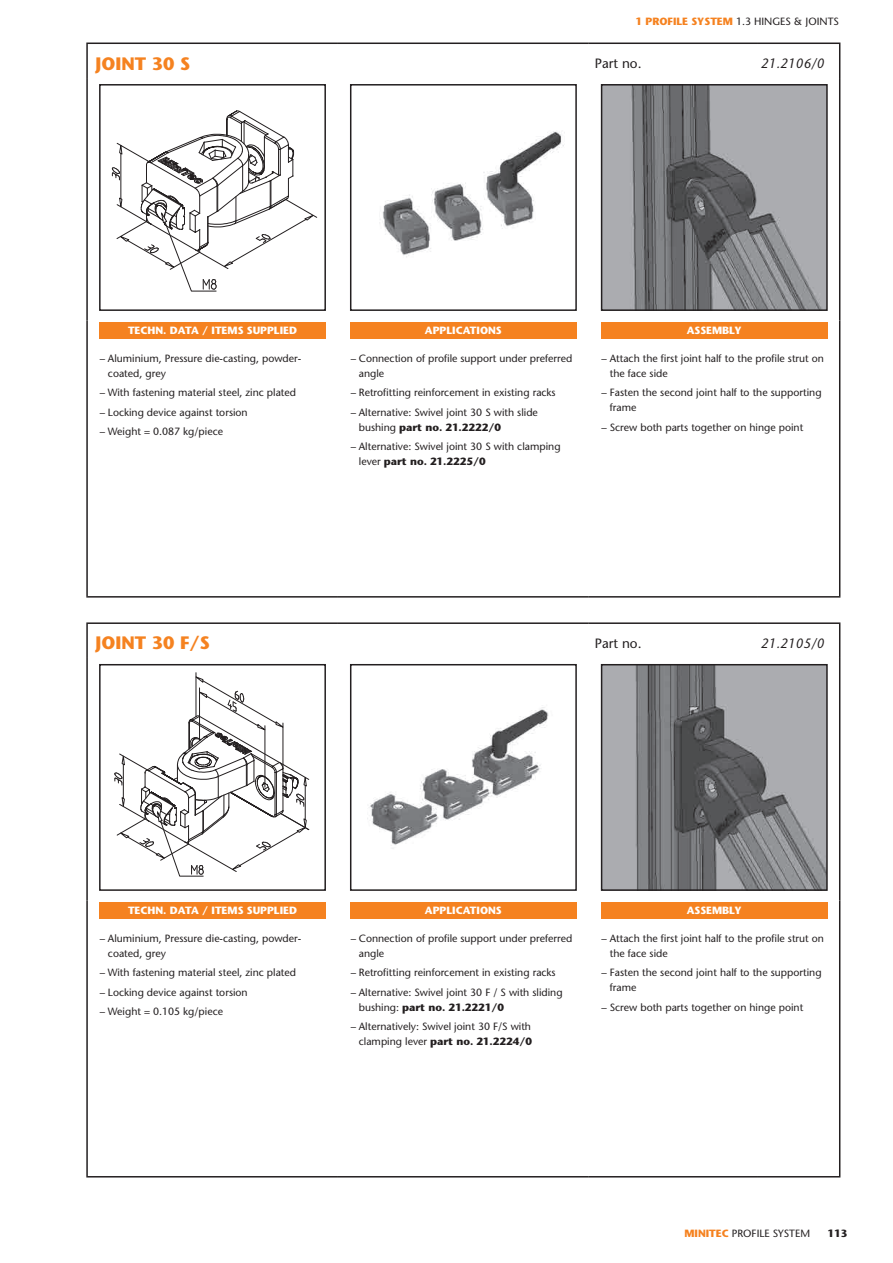
<style>
.page{position:relative;width:893px;height:1263px;background:#fff}
.page>*{position:absolute;margin:0;border:0;box-sizing:border-box;transform-origin:0 0}
.t1{font:700 18px "Stone Sans";color:#f58220}
.t2{font:italic 13.5px "Stone Sans";color:#231f20}
.t3{font:13.5px "Stone Sans";color:#231f20}
.t4{font:10.5px/15px "Stone Sans";color:#231f20}
.t5{font:700 10.5px "Stone Sans";color:#fff}
.t6{font:700 10.5px "Stone Sans";color:#231f20}
.s1{font-weight:700;color:#f58220}
.s2{font-weight:700}
.s3{font-weight:400}
</style>
<div class="page">
<hr style="left:86px;top:43px;width:252px;height:1px;background:#231f20">
<hr style="left:86px;top:44px;width:2px;height:34px;background:#231f20">
<hr style="left:338px;top:43px;width:251px;height:1px;background:#231f20">
<hr style="left:86px;top:78px;width:2px;height:242px;background:#231f20">
<hr style="left:839px;top:78px;width:1px;height:242px;background:#231f20">
<hr style="left:86px;top:320px;width:2px;height:276px;background:#231f20">
<hr style="left:839px;top:320px;width:1px;height:276px;background:#231f20">
<hr style="left:86px;top:596px;width:252px;height:2px;background:#231f20">
<hr style="left:338px;top:596px;width:251px;height:2px;background:#231f20">
<hr style="left:589px;top:596px;width:169px;height:2px;background:#231f20">
<hr style="left:758px;top:596px;width:82px;height:2px;background:#231f20">
<hr style="left:589px;top:43px;width:169px;height:1px;background:#231f20">
<hr style="left:758px;top:43px;width:82px;height:1px;background:#231f20">
<hr style="left:839px;top:44px;width:1px;height:34px;background:#231f20">
<svg style="left:111px;top:110px;width:206px;height:182px"></svg>
<div style="left:99px;top:84px;width:227px;height:227px;border:2px solid #231f20"></div>
<img style="left:379px;top:131px;width:186px;height:126px">
<div style="left:350px;top:84px;width:227px;height:227px;border:2px solid #231f20"></div>
<img style="left:604px;top:87px;width:221px;height:221px">
<div style="left:601px;top:84px;width:227px;height:227px;border:2px solid #231f20"></div>
<div style="left:99px;top:322px;width:227px;height:17px;background:#f58220"></div>
<div style="left:350px;top:322px;width:226px;height:17px;background:#f58220"></div>
<div style="left:601px;top:322px;width:226px;height:17px;background:#f58220"></div>
<hr style="left:86px;top:622px;width:252px;height:2px;background:#231f20">
<hr style="left:86px;top:624px;width:2px;height:34px;background:#231f20">
<hr style="left:338px;top:622px;width:251px;height:2px;background:#231f20">
<hr style="left:86px;top:658px;width:2px;height:242px;background:#231f20">
<hr style="left:839px;top:658px;width:1px;height:242px;background:#231f20">
<hr style="left:86px;top:900px;width:2px;height:276px;background:#231f20">
<hr style="left:839px;top:900px;width:1px;height:276px;background:#231f20">
<hr style="left:86px;top:1176px;width:252px;height:1px;background:#231f20">
<hr style="left:338px;top:1176px;width:251px;height:1px;background:#231f20">
<hr style="left:589px;top:1176px;width:169px;height:1px;background:#231f20">
<hr style="left:758px;top:1176px;width:82px;height:1px;background:#231f20">
<hr style="left:589px;top:622px;width:169px;height:2px;background:#231f20">
<hr style="left:758px;top:622px;width:82px;height:2px;background:#231f20">
<hr style="left:839px;top:624px;width:1px;height:34px;background:#231f20">
<svg style="left:114px;top:672px;width:195px;height:205px"></svg>
<div style="left:99px;top:664px;width:227px;height:227px;border:2px solid #231f20"></div>
<img style="left:367px;top:707px;width:182px;height:142px">
<div style="left:350px;top:664px;width:227px;height:227px;border:2px solid #231f20"></div>
<img style="left:604px;top:667px;width:221px;height:221px">
<div style="left:601px;top:664px;width:227px;height:227px;border:2px solid #231f20"></div>
<div style="left:99px;top:902px;width:227px;height:16px;background:#f58220"></div>
<div style="left:350px;top:902px;width:226px;height:16px;background:#f58220"></div>
<div style="left:601px;top:902px;width:226px;height:16px;background:#f58220"></div>
<p class="t4" style="left:636px;top:14px;width:205px"><span class="s1">1 PROFILE SYSTEM</span> 1.3 HINGES &amp; JOINTS</p>
<h1 class="t1" style="left:96px;top:52px;width:96px">JOINT 30 S</h1>
<p class="t3" style="left:595px;top:56px;width:48px">Part no.</p>
<p class="t2" style="left:761px;top:56px;width:65px">21.2106/0</p>
<p class="t5" style="left:128px;top:324px;width:170px">TECHN. DATA / ITEMS SUPPLIED</p>
<p class="t4" style="left:108px;top:351px;width:195px;text-indent:-9px">− Aluminium, Pressure die-casting, powder&shy;coated, grey</p>
<p class="t4" style="left:99px;top:383px;width:198px;line-height:19.2px">− With fastening material steel, zinc plated − Locking device against torsion<br>− Weight = 0.087 kg/piece</p>
<p class="t5" style="left:425px;top:324px;width:78px">APPLICATIONS</p>
<p class="t4" style="left:359px;top:351px;width:215px;text-indent:-9px">− Connection of profile support under preferred angle</p>
<p class="t4" style="left:350px;top:383px;width:207px;line-height:19.2px">− Retrofitting reinforcement in existing racks − Alternative: Swivel joint 30 S with slide</p>
<p class="t4" style="left:350px;top:417px;width:212px;line-height:19.2px;text-indent:9px">bushing <span class="s2">part no. 21.2222/0<br></span>− Alternative: Swivel joint 30 S with clamping</p>
<p class="t6" style="left:359px;top:455px;width:128px"><span class="s3">lever</span> part no. 21.2225/0</p>
<p class="t5" style="left:687px;top:324px;width:57px">ASSEMBLY</p>
<p class="t4" style="left:610px;top:351px;width:216px;text-indent:-9px">− Attach the first joint half to the profile strut on the face side</p>
<p class="t4" style="left:610px;top:385px;width:213px;text-indent:-9px">− Fasten the second joint half to the supporting frame</p>
<p class="t4" style="left:601px;top:419px;width:204px">− Screw both parts together on hinge point</p>
<h1 class="t1" style="left:96px;top:632px;width:116px">JOINT 30 F/S</h1>
<p class="t3" style="left:595px;top:635px;width:48px">Part no.</p>
<p class="t2" style="left:761px;top:635px;width:65px">21.2105/0</p>
<p class="t5" style="left:128px;top:904px;width:170px">TECHN. DATA / ITEMS SUPPLIED</p>
<p class="t4" style="left:108px;top:931px;width:195px;text-indent:-9px">− Aluminium, Pressure die-casting, powder&shy;coated, grey</p>
<p class="t4" style="left:99px;top:963px;width:198px;line-height:19.2px">− With fastening material steel, zinc plated − Locking device against torsion<br>− Weight = 0.105 kg/piece</p>
<p class="t5" style="left:425px;top:904px;width:78px">APPLICATIONS</p>
<p class="t4" style="left:359px;top:931px;width:215px;text-indent:-9px">− Connection of profile support under preferred angle</p>
<p class="t4" style="left:350px;top:963px;width:214px;line-height:19.2px">− Retrofitting reinforcement in existing racks − Alternative: Swivel joint 30 F / S with sliding</p>
<p class="t4" style="left:350px;top:997px;width:182px;line-height:19.2px;text-indent:9px">bushing: <span class="s2">part no. 21.2221/0<br></span>− Alternatively: Swivel joint 30 F/S with</p>
<p class="t6" style="left:359px;top:1035px;width:175px"><span class="s3">clamping lever</span> part no. 21.2224/0</p>
<p class="t5" style="left:687px;top:904px;width:57px">ASSEMBLY</p>
<p class="t4" style="left:610px;top:931px;width:216px;text-indent:-9px">− Attach the first joint half to the profile strut on the face side</p>
<p class="t4" style="left:610px;top:965px;width:213px;text-indent:-9px">− Fasten the second joint half to the supporting frame</p>
<p class="t4" style="left:601px;top:999px;width:204px">− Screw both parts together on hinge point</p>
<p class="t4" style="left:684px;top:1226px;width:127px"><span class="s1">MINITEC</span> PROFILE SYSTEM</p>
<p class="t6" style="left:828px;top:1227px;width:21px">113</p>
</div>
